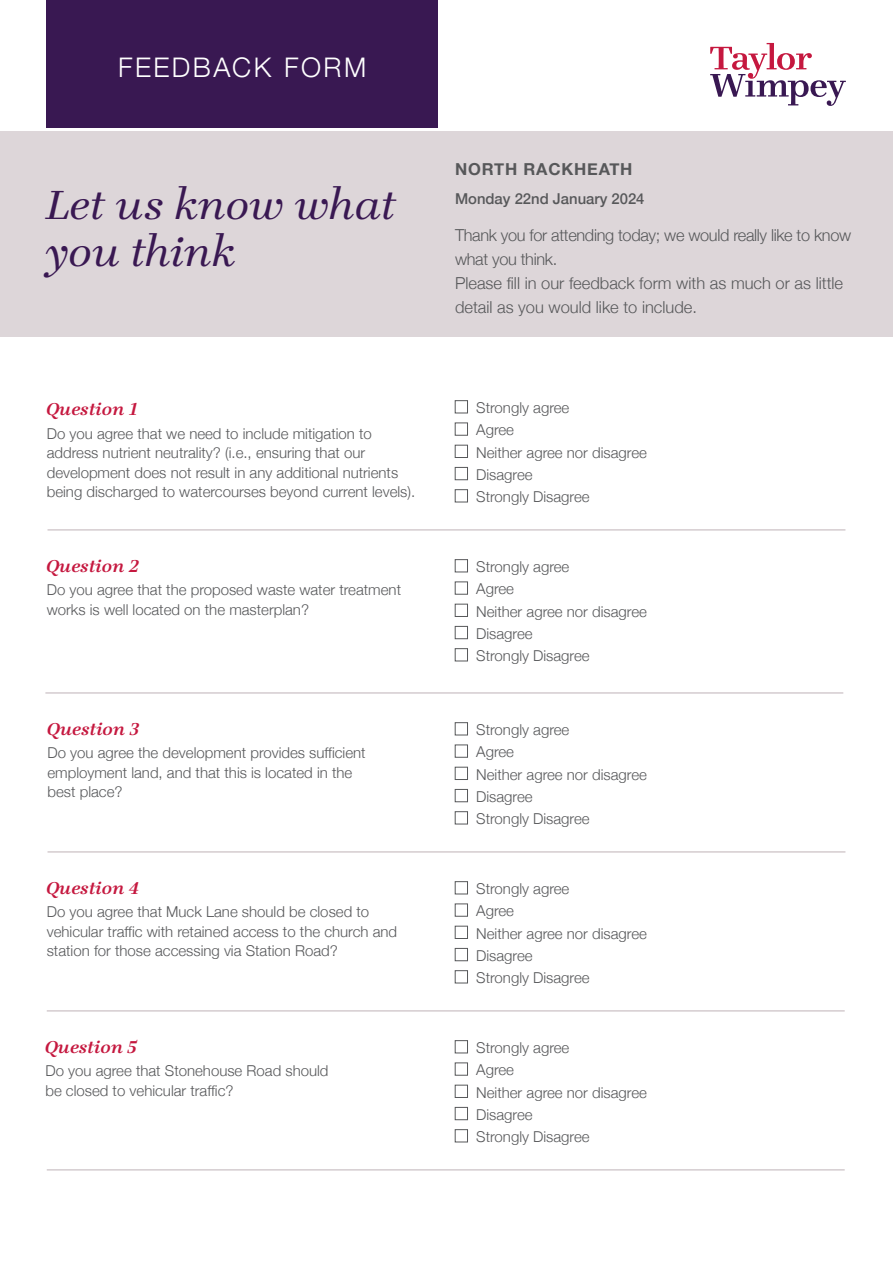
<style>
.page{position:relative;width:893px;height:1263px;background:#fff}
.page>*{position:absolute;margin:0;border:0;box-sizing:border-box;transform-origin:0 0}
.t1{font:italic 39px/46.8px "Teimer LOT";letter-spacing:-.005em;color:#391852}
.t2{font:300 27px "Helvetica Neue";letter-spacing:.09em;color:#fff}
.t3{font:300 16.5px/24px "Helvetica Neue";color:#57585a}
.t4{font:italic 600 16.5px "Teimer";color:#c5183f}
.t5{font:700 16.5px "Helvetica Neue";letter-spacing:.05em;color:#57585a}
.t6{font:300 15px/22.2px "Helvetica Neue";color:#57585a}
.t7{font:500 15px "Helvetica Neue";color:#57585a}
</style>
<div class="page">
<div style="left:0;top:132px;width:893px;height:205px;background:#ddd6d9"></div>
<div style="left:455px;top:400px;width:13px;height:13px;border:1px solid #57585a"></div>
<div style="left:455px;top:423px;width:13px;height:12px;border:1px solid #57585a"></div>
<div style="left:455px;top:445px;width:13px;height:13px;border:1px solid #57585a"></div>
<div style="left:455px;top:467px;width:13px;height:13px;border:1px solid #57585a"></div>
<div style="left:455px;top:489px;width:13px;height:13px;border:1px solid #57585a"></div>
<hr style="left:45px;top:693px;width:798px;height:1px;background:#bfb2b7">
<hr style="left:48px;top:529px;width:797px;height:1px;background:#bfb2b7">
<hr style="left:48px;top:851px;width:797px;height:1px;background:#bfb2b7">
<hr style="left:47px;top:1010px;width:798px;height:1px;background:#bfb2b7">
<hr style="left:47px;top:1169px;width:798px;height:1px;background:#bfb2b7">
<div style="left:455px;top:559px;width:13px;height:13px;border:1px solid #57585a"></div>
<div style="left:455px;top:582px;width:13px;height:12px;border:1px solid #57585a"></div>
<div style="left:455px;top:604px;width:13px;height:13px;border:1px solid #57585a"></div>
<div style="left:455px;top:626px;width:13px;height:13px;border:1px solid #57585a"></div>
<div style="left:455px;top:648px;width:13px;height:13px;border:1px solid #57585a"></div>
<div style="left:455px;top:722px;width:13px;height:13px;border:1px solid #57585a"></div>
<div style="left:455px;top:745px;width:13px;height:12px;border:1px solid #57585a"></div>
<div style="left:455px;top:767px;width:13px;height:13px;border:1px solid #57585a"></div>
<div style="left:455px;top:789px;width:13px;height:13px;border:1px solid #57585a"></div>
<div style="left:455px;top:811px;width:13px;height:13px;border:1px solid #57585a"></div>
<div style="left:455px;top:881px;width:13px;height:13px;border:1px solid #57585a"></div>
<div style="left:455px;top:904px;width:13px;height:12px;border:1px solid #57585a"></div>
<div style="left:455px;top:926px;width:13px;height:13px;border:1px solid #57585a"></div>
<div style="left:455px;top:948px;width:13px;height:13px;border:1px solid #57585a"></div>
<div style="left:455px;top:970px;width:13px;height:13px;border:1px solid #57585a"></div>
<div style="left:455px;top:1040px;width:13px;height:13px;border:1px solid #57585a"></div>
<div style="left:455px;top:1063px;width:13px;height:12px;border:1px solid #57585a"></div>
<div style="left:455px;top:1085px;width:13px;height:13px;border:1px solid #57585a"></div>
<div style="left:455px;top:1107px;width:13px;height:13px;border:1px solid #57585a"></div>
<div style="left:455px;top:1129px;width:13px;height:13px;border:1px solid #57585a"></div>
<svg style="left:710px;top:43px;width:136px;height:63px"></svg>
<div style="left:47px;top:0;width:391px;height:128px;background:#391852"></div>
<h2 class="t2" style="left:118px;top:45px;width:250px">FEEDBACK FORM</h2>
<h1 class="t1" style="left:47px;top:181px;width:352px">Let us know what you think</h1>
<p class="t4" style="left:47px;top:397px;width:93px">Question 1</p>
<p class="t6" style="left:47px;top:422px;width:370px;line-height:19.5px">Do you agree that we need to include mitigation to address nutrient neutrality? (i.e., ensuring that our development does not result in any additional nutrients being discharged to watercourses beyond current levels).</p>
<p class="t4" style="left:47px;top:554px;width:94px">Question 2</p>
<p class="t6" style="left:47px;top:579px;width:356px;line-height:19.5px">Do you agree that the proposed waste water treatment works is well located on the masterplan?</p>
<p class="t4" style="left:48px;top:717px;width:93px">Question 3</p>
<p class="t6" style="left:48px;top:742px;width:320px;line-height:19.5px">Do you agree the development provides sufficient employment land, and that this is located in the best place?</p>
<p class="t4" style="left:47px;top:876px;width:94px">Question 4</p>
<p class="t6" style="left:47px;top:901px;width:352px;line-height:19.5px">Do you agree that Muck Lane should be closed to vehicular traffic with retained access to the church and station for those accessing via Station Road?</p>
<p class="t4" style="left:45px;top:1035px;width:93px">Question 5</p>
<p class="t6" style="left:45px;top:1060px;width:285px;line-height:19.5px">Do you agree that Stonehouse Road should be closed to vehicular traffic?</p>
<p class="t5" style="left:455px;top:156px;width:179px">NORTH RACKHEATH</p>
<p class="t7" style="left:455px;top:187px;width:191px">Monday 22nd January 2024</p>
<p class="t3" style="left:455px;top:222px;width:398px">Thank you for attending today; we would really like to know what you think.<br>Please fill in our feedback form with as much or as little detail as you would like to include.</p>
<p class="t6" style="left:476px;top:396px;width:172px">Strongly agree<br>Agree<br>Neither agree nor disagree<br>Disagree<br>Strongly Disagree</p>
<p class="t6" style="left:476px;top:555px;width:172px">Strongly agree<br>Agree<br>Neither agree nor disagree<br>Disagree<br>Strongly Disagree</p>
<p class="t6" style="left:476px;top:718px;width:172px">Strongly agree<br>Agree<br>Neither agree nor disagree<br>Disagree<br>Strongly Disagree</p>
<p class="t6" style="left:476px;top:877px;width:172px">Strongly agree<br>Agree<br>Neither agree nor disagree<br>Disagree<br>Strongly Disagree</p>
<p class="t6" style="left:476px;top:1035px;width:172px">Strongly agree<br>Agree<br>Neither agree nor disagree<br>Disagree<br>Strongly Disagree</p>
</div>
